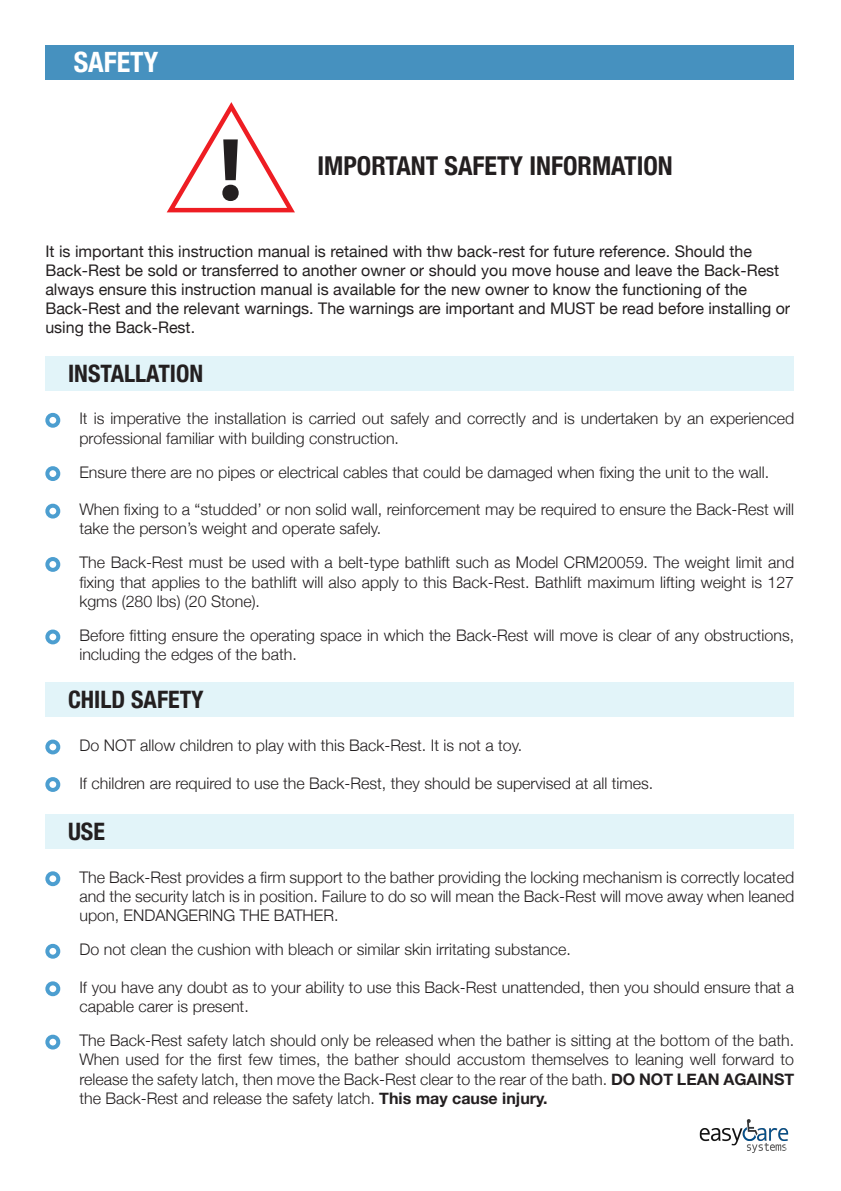
<style>
.page{position:relative;width:841px;height:1191px;background:#fff}
.page>*{position:absolute;margin:0;border:0;box-sizing:border-box;transform-origin:0 0}
.t1{font:700 89.8px "Myriad Pro";color:#231f20}
.t2{font:700 condensed 28px "Helvetica Neue";color:#fff}
.t3{font:700 condensed 26px "Helvetica Neue";color:#231f20}
.t4{font:700 condensed 24px "Helvetica Neue";color:#231f20}
.t5{font:300 16px/19.2px "Helvetica Neue";color:#231f20}
.t6{font:16px/19.2px "Helvetica Neue";color:#231f20}
.s1{font-weight:700}
</style>
<div class="page">
<div style="left:45px;top:45px;width:749px;height:34px;background:#4691bf"></div>
<div style="left:45px;top:356px;width:749px;height:34px;background:#e2f4f9"></div>
<svg style="left:167px;top:102px;width:128px;height:111px"></svg>
<div style="left:45px;top:413px;width:15px;height:15px;border:4px solid #4c9ed0;border-radius:50%"></div>
<div style="left:45px;top:466px;width:15px;height:15px;border:4px solid #4c9ed0;border-radius:50%"></div>
<div style="left:45px;top:504px;width:15px;height:14px;border:4px solid #4c9ed0;border-radius:50%"></div>
<div style="left:45px;top:557px;width:15px;height:15px;border:4px solid #4c9ed0;border-radius:50%"></div>
<div style="left:45px;top:629px;width:15px;height:15px;border:4px solid #4c9ed0;border-radius:50%"></div>
<div style="left:45px;top:739px;width:15px;height:15px;border:4px solid #4c9ed0;border-radius:50%"></div>
<div style="left:45px;top:777px;width:15px;height:15px;border:4px solid #4c9ed0;border-radius:50%"></div>
<div style="left:45px;top:871px;width:15px;height:15px;border:4px solid #4c9ed0;border-radius:50%"></div>
<div style="left:45px;top:944px;width:15px;height:14px;border:4px solid #4c9ed0;border-radius:50%"></div>
<div style="left:45px;top:981px;width:15px;height:15px;border:4px solid #4c9ed0;border-radius:50%"></div>
<div style="left:45px;top:1034px;width:15px;height:15px;border:4px solid #4c9ed0;border-radius:50%"></div>
<div style="left:45px;top:683px;width:749px;height:34px;background:#e2f4f9"></div>
<div style="left:45px;top:814px;width:749px;height:34px;background:#e2f4f9"></div>
<img style="left:699px;top:1119px;width:90px;height:34px">
<h2 class="t2" style="left:74px;top:39px;width:86px">SAFETY</h2>
<h1 class="t1" style="left:218px;top:111px;width:26px">!</h1>
<h3 class="t3" style="left:317px;top:144px;width:357px">IMPORTANT SAFETY INFORMATION</h3>
<p class="t6" style="left:45px;top:242px;width:746px">It is important this instruction manual is retained with thw back-rest for future reference. Should the Back-Rest be sold or transferred to another owner or should you move house and leave the Back-Rest always ensure this instruction manual is available for the new owner to know the functioning of the Back-Rest and the relevant warnings. The warnings are important and MUST be read before installing or using the Back-Rest.</p>
<h3 class="t4" style="left:68px;top:353px;width:137px">INSTALLATION</h3>
<p class="t5" style="left:79px;top:408px;width:716px">It is imperative the installation is carried out safely and correctly and is undertaken by an experienced professional familiar with building construction.</p>
<p class="t5" style="left:79px;top:461px;width:691px">Ensure there are no pipes or electrical cables that could be damaged when fixing the unit to the wall.</p>
<p class="t5" style="left:79px;top:498px;width:716px">When fixing to a “studded’ or non solid wall, reinforcement may be required to ensure the Back-Rest will take the person’s weight and operate safely.</p>
<p class="t5" style="left:79px;top:552px;width:716px;text-align:justify">The Back-Rest must be used with a belt-type bathlift such as Model CRM20059. The weight limit and fixing that applies to the bathlift will also apply to this Back-Rest. Bathlift maximum lifting weight is 127 kgms (280 lbs) (20 Stone).</p>
<p class="t5" style="left:79px;top:624px;width:716px">Before fitting ensure the operating space in which the Back-Rest will move is clear of any obstructions, including the edges of the bath.</p>
<h3 class="t4" style="left:68px;top:680px;width:137px">CHILD SAFETY</h3>
<p class="t5" style="left:79px;top:734px;width:444px">Do NOT allow children to play with this Back-Rest. It is not a toy.</p>
<p class="t5" style="left:79px;top:772px;width:575px">If children are required to use the Back-Rest, they should be supervised at all times.</p>
<h3 class="t4" style="left:68px;top:811px;width:38px">USE</h3>
<p class="t5" style="left:79px;top:866px;width:716px;text-align:justify">The Back-Rest provides a firm support to the bather providing the locking mechanism is correctly located and the security latch is in position. Failure to do so will mean the Back-Rest will move away when leaned upon, ENDANGERING THE BATHER.</p>
<p class="t5" style="left:79px;top:938px;width:493px">Do not clean the cushion with bleach or similar skin irritating substance.</p>
<p class="t5" style="left:79px;top:976px;width:716px">If you have any doubt as to your ability to use this Back-Rest unattended, then you should ensure that a capable carer is present.</p>
<p class="t5" style="left:79px;top:1029px;width:716px;text-align:justify">The Back-Rest safety latch should only be released when the bather is sitting at the bottom of the bath.<br>When used for the first few times, the bather should accustom themselves to leaning well forward to release the safety latch, then move the Back-Rest clear to the rear of the bath. <span class="s1">DO NOT LEAN AGAINST </span>the Back-Rest and release the safety latch. <span class="s1">This may cause injury.</span></p>
</div>
